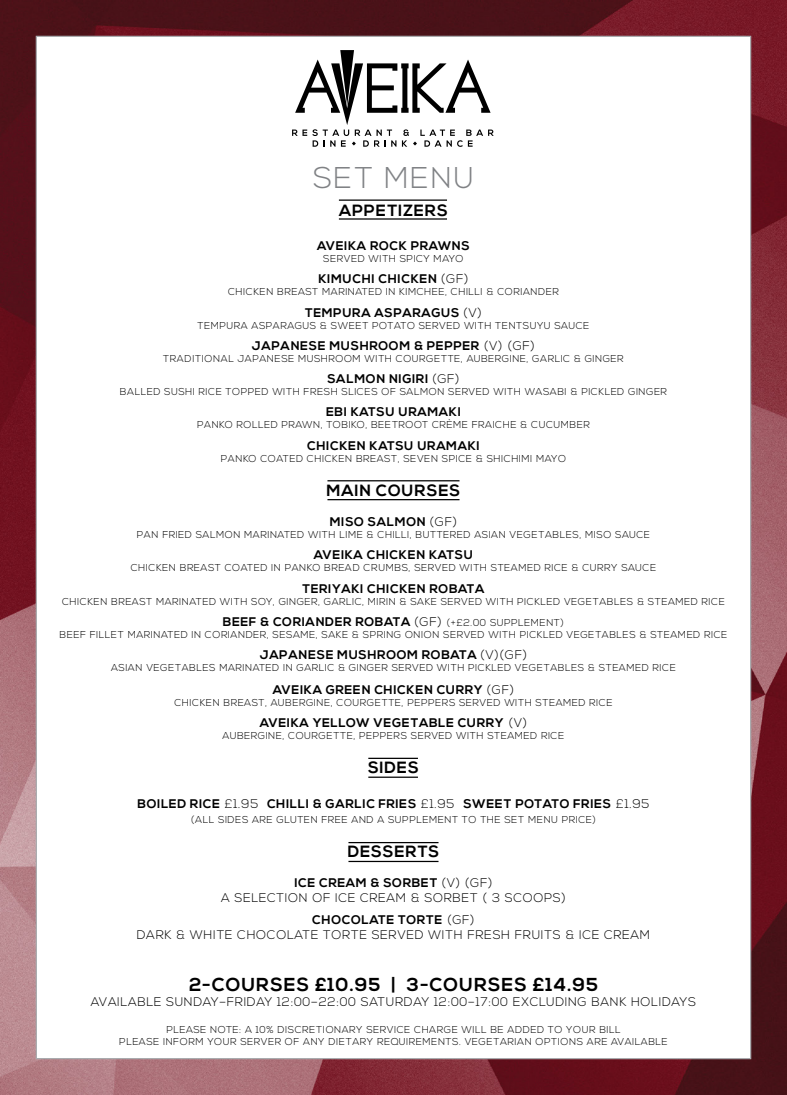
<style>
.page{position:relative;width:787px;height:1095px;background:#fff}
.page>*{position:absolute;margin:0;border:0;box-sizing:border-box;transform-origin:0 0}
.t1{font:300 30px "Nexa";letter-spacing:.05em;color:#808285}
.t2{font:700 18.75px "Nexa";letter-spacing:.05em;color:#000}
.t3{font:700 16.25px "Nexa";letter-spacing:.05em;color:#000}
.t4{font:700 12.5px "Nexa";letter-spacing:.05em;color:#000}
.t5{font:300 12.5px/15px "Nexa";letter-spacing:.05em;color:#000;text-align:center}
.t6{font:300 10px/12px "Nexa";letter-spacing:.05em;color:#000;text-align:center}
.s1{font-weight:300}
.s2{font-weight:300;font-size:10px}
.s3{font-weight:700}
</style>
<div class="page">
<img style="left:0;top:0;width:787px;height:1095px">
<div style="left:36px;top:36px;width:715px;height:1023px;background:#fff;border:1px solid #a9abae"></div>
<svg style="left:292px;top:50px;width:201px;height:97px"></svg>
<hr style="left:339px;top:218px;width:108px;height:2px;background:#000">
<hr style="left:339px;top:199px;width:108px;height:2px;background:#000">
<hr style="left:327px;top:499px;width:132px;height:1px;background:#000">
<hr style="left:327px;top:480px;width:132px;height:1px;background:#000">
<hr style="left:368px;top:777px;width:50px;height:1px;background:#000">
<hr style="left:368px;top:758px;width:50px;height:1px;background:#000">
<hr style="left:348px;top:861px;width:90px;height:1px;background:#000">
<hr style="left:348px;top:842px;width:90px;height:1px;background:#000">
<h1 class="t1" style="left:313px;top:160px;width:162px">SET MENU</h1>
<h3 class="t3" style="left:339px;top:201px;width:110px">APPETIZERS</h3>
<p class="t4" style="left:317px;top:238px;width:154px">AVEIKA ROCK PRAWNS</p>
<p class="t6" style="left:323px;top:253px;width:142px">SERVED WITH SPICY MAYO</p>
<p class="t4" style="left:318px;top:272px;width:151px">KIMUCHI CHICKEN <span class="s1">(GF)</span></p>
<p class="t6" style="left:228px;top:286px;width:332px">CHICKEN BREAST MARINATED IN KIMCHEE, CHILLI &amp; CORIANDER</p>
<p class="t4" style="left:305px;top:305px;width:178px">TEMPURA ASPARAGUS <span class="s1">(V)</span></p>
<p class="t6" style="left:198px;top:320px;width:393px">TEMPURA ASPARAGUS &amp; SWEET POTATO SERVED WITH TENTSUYU SAUCE</p>
<p class="t4" style="left:252px;top:338px;width:284px">JAPANESE MUSHROOM &amp; PEPPER <span class="s1">(V) (GF)</span></p>
<p class="t6" style="left:163px;top:353px;width:462px">TRADITIONAL JAPANESE MUSHROOM WITH COURGETTE, AUBERGINE, GARLIC &amp; GINGER</p>
<p class="t4" style="left:327px;top:371px;width:134px">SALMON NIGIRI <span class="s1">(GF)</span></p>
<p class="t6" style="left:120px;top:386px;width:549px">BALLED SUSHI RICE TOPPED WITH FRESH SLICES OF SALMON SERVED WITH WASABI &amp; PICKLED GINGER</p>
<p class="t4" style="left:326px;top:405px;width:136px">EBI KATSU URAMAKI</p>
<p class="t6" style="left:197px;top:419px;width:394px">PANKO ROLLED PRAWN, TOBIKO, BEETROOT CRÈME FRAICHE &amp; CUCUMBER</p>
<p class="t4" style="left:307px;top:438px;width:174px">CHICKEN KATSU URAMAKI</p>
<p class="t6" style="left:221px;top:453px;width:346px">PANKO COATED CHICKEN BREAST, SEVEN SPICE &amp; SHICHIMI MAYO</p>
<h3 class="t3" style="left:326px;top:481px;width:135px">MAIN COURSES</h3>
<p class="t4" style="left:330px;top:514px;width:129px">MISO SALMON <span class="s1">(GF)</span></p>
<p class="t6" style="left:137px;top:529px;width:514px">PAN FRIED SALMON MARINATED WITH LIME &amp; CHILLI, BUTTERED ASIAN VEGETABLES, MISO SAUCE</p>
<p class="t4" style="left:314px;top:548px;width:161px">AVEIKA CHICKEN KATSU</p>
<p class="t6" style="left:131px;top:562px;width:527px">CHICKEN BREAST COATED IN PANKO BREAD CRUMBS, SERVED WITH STEAMED RICE &amp; CURRY SAUCE</p>
<p class="t4" style="left:302px;top:581px;width:184px">TERIYAKI CHICKEN ROBATA</p>
<p class="t6" style="left:62px;top:596px;width:664px">CHICKEN BREAST MARINATED WITH SOY, GINGER, GARLIC, MIRIN &amp; SAKE SERVED WITH PICKLED VEGETABLES &amp; STEAMED RICE</p>
<p class="t4" style="left:223px;top:614px;width:342px">BEEF &amp; CORIANDER ROBATA <span class="s1">(GF)</span> <span class="s2">(+£2.00 SUPPLEMENT)</span></p>
<p class="t6" style="left:60px;top:629px;width:669px">BEEF FILLET MARINATED IN CORIANDER, SESAME, SAKE &amp; SPRING ONION SERVED WITH PICKLED VEGETABLES &amp; STEAMED RICE</p>
<p class="t4" style="left:260px;top:647px;width:269px">JAPANESE MUSHROOM ROBATA <span class="s1">(V)(GF)</span></p>
<p class="t6" style="left:111px;top:662px;width:566px">ASIAN VEGETABLES MARINATED IN GARLIC &amp; GINGER SERVED WITH PICKLED VEGETABLES &amp; STEAMED RICE</p>
<p class="t4" style="left:273px;top:682px;width:243px">AVEIKA GREEN CHICKEN CURRY <span class="s1">(GF)</span></p>
<p class="t6" style="left:174px;top:697px;width:439px">CHICKEN BREAST, AUBERGINE, COURGETTE, PEPPERS SERVED WITH STEAMED RICE</p>
<p class="t4" style="left:260px;top:715px;width:269px">AVEIKA YELLOW VEGETABLE CURRY <span class="s1">(V)</span></p>
<p class="t6" style="left:223px;top:730px;width:343px">AUBERGINE, COURGETTE, PEPPERS SERVED WITH STEAMED RICE</p>
<h3 class="t3" style="left:368px;top:758px;width:52px">SIDES</h3>
<p class="t4" style="left:137px;top:796px;width:513px">BOILED RICE <span class="s1">£1.95</span> CHILLI &amp; GARLIC FRIES <span class="s1">£1.95</span> SWEET POTATO FRIES <span class="s1">£1.95</span></p>
<p class="t6" style="left:191px;top:814px;width:406px">(ALL SIDES ARE GLUTEN FREE AND A SUPPLEMENT TO THE SET MENU PRICE)</p>
<h3 class="t3" style="left:348px;top:842px;width:93px">DESSERTS</h3>
<p class="t5" style="left:221px;top:876px;width:346px"><span class="s3">ICE CREAM &amp; SORBET</span> (V) (GF)<br>A SELECTION OF ICE CREAM &amp; SORBET ( 3 SCOOPS)</p>
<p class="t5" style="left:137px;top:912px;width:515px"><span class="s3">CHOCOLATE TORTE</span> (GF)<br>DARK &amp; WHITE CHOCOLATE TORTE SERVED WITH FRESH FRUITS &amp; ICE CREAM</p>
<h2 class="t2" style="left:189px;top:974px;width:410px">2-COURSES £10.95 | 3-COURSES £14.95</h2>
<p class="t5" style="left:91px;top:995px;width:606px">AVAILABLE SUNDAY–FRIDAY 12:00–22:00 SATURDAY 12:00–17:00 EXCLUDING BANK HOLIDAYS</p>
<p class="t6" style="left:119px;top:1024px;width:550px">PLEASE NOTE: A 10% DISCRETIONARY SERVICE CHARGE WILL BE ADDED TO YOUR BILL<br>PLEASE INFORM YOUR SERVER OF ANY DIETARY REQUIREMENTS. VEGETARIAN OPTIONS ARE AVAILABLE</p>
</div>
